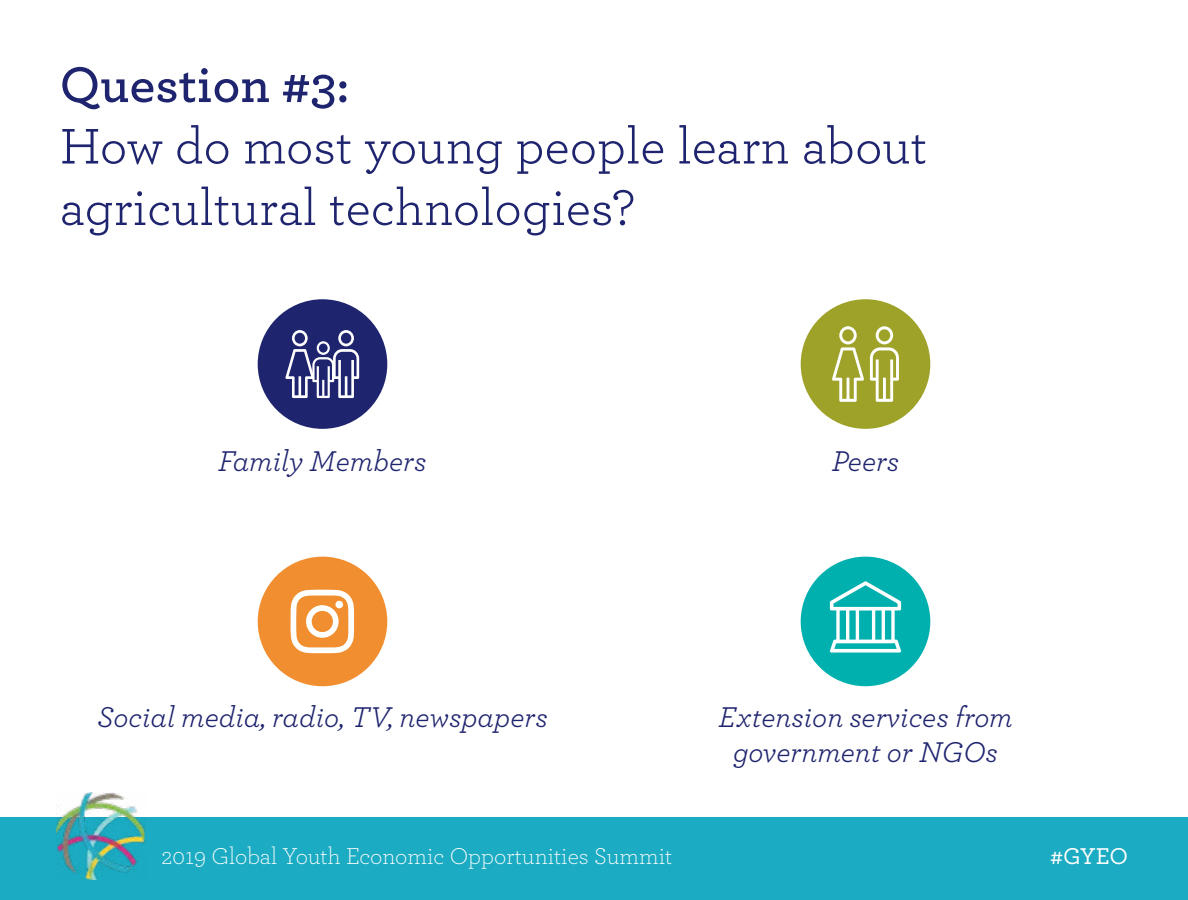
<style>
.page{position:relative;width:1188px;height:900px;background:#fff}
.page>*{position:absolute;margin:0;border:0;box-sizing:border-box;transform-origin:0 0}
.t1{font:52.5px/61.5px "Archer";color:#1f246f}
.t2{font:600 52.5px "Archer";color:#1f246f}
.t3{font:italic 30px/34.5px "Archer";color:#1f246f;text-align:center}
.t4{font:300 24px "Archer";color:#fff}
.t5{font:500 24px "Archer";color:#fff}
</style>
<div class="page">
<div style="left:0;top:818px;width:1188px;height:82px;background:#1babc2"></div>
<img style="left:56px;top:793px;width:91px;height:87px">
<div style="left:258px;top:299px;width:129px;height:130px;background:#1f246f;border-radius:50%"></div>
<div style="left:258px;top:557px;width:129px;height:129px;background:#f18f30;border-radius:50%"></div>
<div style="left:801px;top:299px;width:129px;height:130px;background:#9ea229;border-radius:50%"></div>
<div style="left:801px;top:557px;width:129px;height:129px;background:#00b0ae;border-radius:50%"></div>
<svg style="left:832px;top:326px;width:32px;height:76px"></svg>
<svg style="left:870px;top:326px;width:29px;height:76px"></svg>
<svg style="left:291px;top:590px;width:63px;height:63px"></svg>
<div style="left:335px;top:601px;width:8px;height:7px;background:#fff;border-radius:50%"></div>
<svg style="left:830px;top:581px;width:71px;height:72px"></svg>
<svg style="left:285px;top:330px;width:74px;height:68px"></svg>
<h1 class="t2" style="left:60px;top:45px;width:291px">Question #3:</h1>
<h1 class="t1" style="left:60px;top:113px;width:869px">How do most young people learn about agricultural technologies?</h1>
<p class="t3" style="left:218px;top:442px;width:210px">Family Members</p>
<p class="t3" style="left:832px;top:442px;width:69px">Peers</p>
<p class="t3" style="left:97px;top:699px;width:452px">Social media, radio, TV, newspapers</p>
<p class="t3" style="left:718px;top:699px;width:296px">Extension services from government or NGOs</p>
<p class="t4" style="left:162px;top:840px;width:512px">2019 Global Youth Economic Opportunities Summit</p>
<p class="t5" style="left:1051px;top:838px;width:79px">#GYEO</p>
</div>
